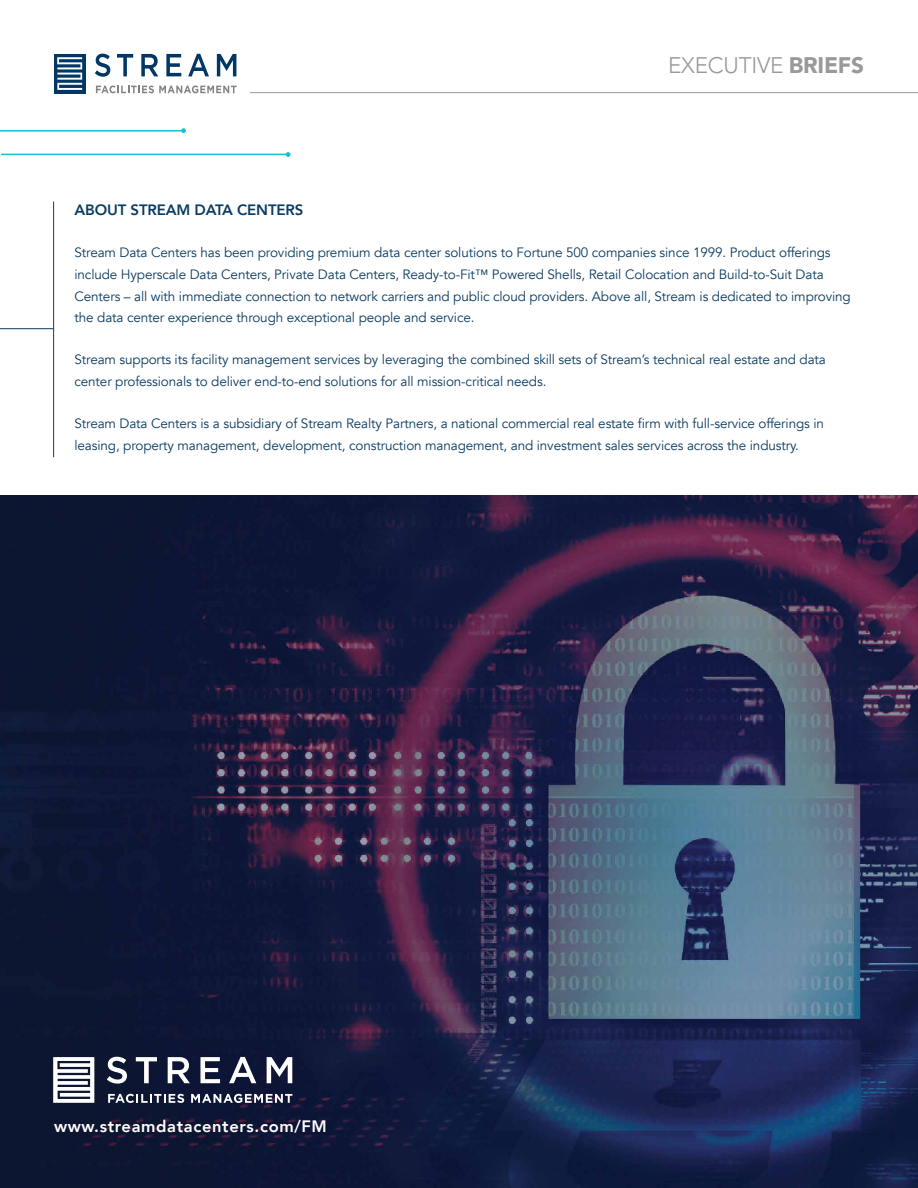
<style>
.page{position:relative;width:918px;height:1188px;background:#fff}
.page>*{position:absolute;margin:0;border:0;box-sizing:border-box;transform-origin:0 0}
.t1{font:300 22.5px "Avenir";letter-spacing:-.01em;color:#9a9899}
.t2{font:800 16.5px "Avenir";letter-spacing:.04em;color:#fff}
.t3{font:800 15px "Avenir";letter-spacing:-.01em;color:#0b3c61}
.t4{font:13.5px/21.8px "Avenir";letter-spacing:-.01em;color:#0b3c61}
.s1{font-weight:900}
</style>
<div class="page">
<svg style="left:95px;top:54px;width:15px;height:23px"></svg>
<svg style="left:117px;top:54px;width:16px;height:22px"></svg>
<svg style="left:141px;top:54px;width:17px;height:22px"></svg>
<svg style="left:166px;top:54px;width:15px;height:22px"></svg>
<svg style="left:188px;top:54px;width:21px;height:22px"></svg>
<svg style="left:217px;top:54px;width:19px;height:22px"></svg>
<svg style="left:96px;top:85px;width:141px;height:8px"></svg>
<div style="left:54px;top:54px;width:31px;height:39px;background:#003764"></div>
<svg style="left:57px;top:57px;width:25px;height:33px"></svg>
<hr style="left:250px;top:92px;width:668px;height:1px;background:#9a9899">
<hr style="left:0;top:328px;width:53px;height:1px;background:#0b3c61">
<hr style="left:53px;top:202px;width:1px;height:255px;background:#0b3c61">
<hr style="left:0;top:130px;width:184px;height:2px;background:#17bfd7">
<svg style="left:181px;top:128px;width:5px;height:5px"></svg>
<hr style="left:1px;top:154px;width:287px;height:1px;background:#17bfd7">
<svg style="left:286px;top:152px;width:5px;height:5px"></svg>
<img style="left:0;top:496px;width:918px;height:692px">
<svg style="left:107px;top:1057px;width:20px;height:27px"></svg>
<svg style="left:136px;top:1057px;width:21px;height:26px"></svg>
<svg style="left:168px;top:1057px;width:22px;height:26px"></svg>
<svg style="left:200px;top:1057px;width:20px;height:26px"></svg>
<svg style="left:229px;top:1057px;width:27px;height:26px"></svg>
<svg style="left:267px;top:1057px;width:25px;height:26px"></svg>
<svg style="left:108px;top:1094px;width:76px;height:9px"></svg>
<svg style="left:191px;top:1094px;width:101px;height:9px"></svg>
<svg style="left:53px;top:1057px;width:41px;height:46px"></svg>
<h1 class="t1" style="left:668px;top:52px;width:197px">EXECUTIVE <span class="s1">BRIEFS</span></h1>
<p class="t3" style="left:75px;top:198px;width:230px">ABOUT STREAM DATA CENTERS</p>
<p class="t4" style="left:75px;top:242px;width:778px">Stream Data Centers has been providing premium data center solutions to Fortune 500 companies since 1999. Product offerings include Hyperscale Data Centers, Private Data Centers, Ready-to-Fit™ Powered Shells, Retail Colocation and Build-to-Suit Data Centers – all with immediate connection to network carriers and public cloud providers. Above all, Stream is dedicated to improving the data center experience through exceptional people and service.</p>
<p class="t4" style="left:75px;top:349px;width:753px">Stream supports its facility management services by leveraging the combined skill sets of Stream’s technical real estate and data center professionals to deliver end-to-end solutions for all mission-critical needs.</p>
<p class="t4" style="left:75px;top:413px;width:751px">Stream Data Centers is a subsidiary of Stream Realty Partners, a national commercial real estate firm with full-service offerings in leasing, property management, development, construction management, and investment sales services across the industry.</p>
<p class="t2" style="left:54px;top:1114px;width:274px">www.streamdatacenters.com/FM</p>
</div>
